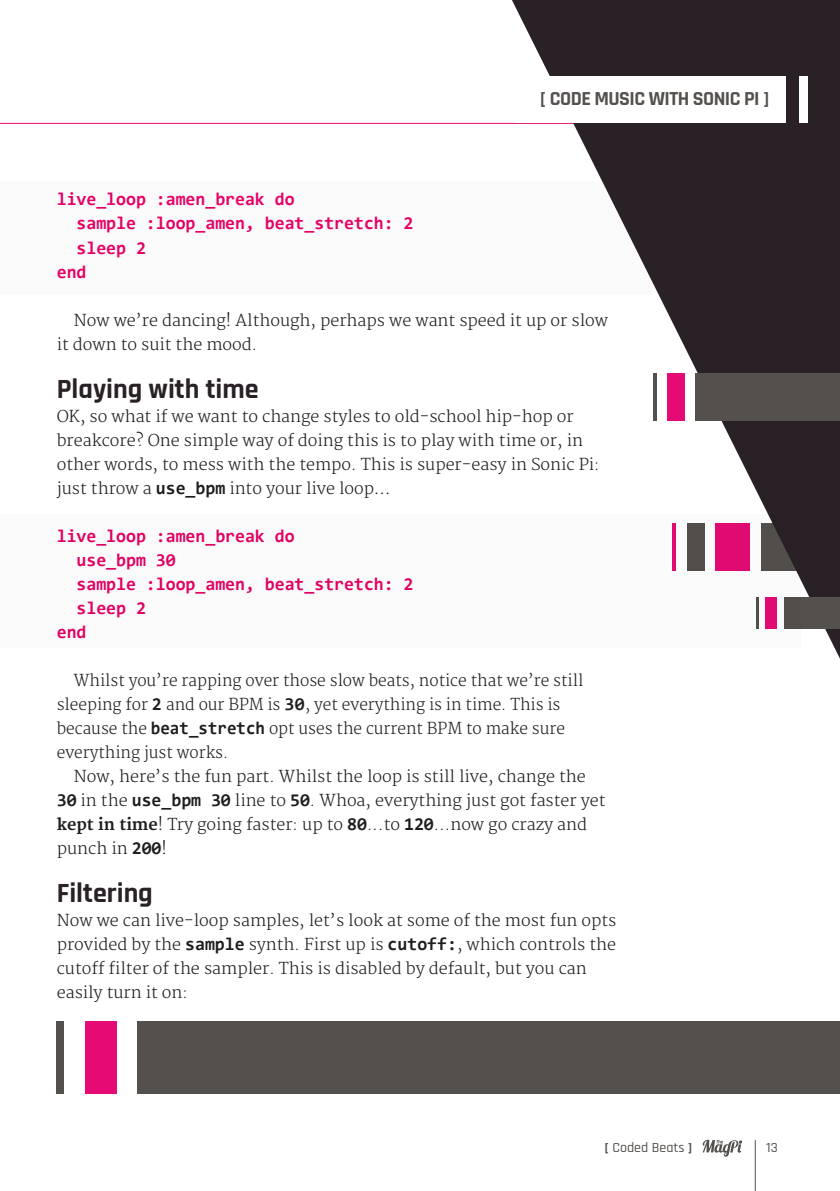
<style>
.page{position:relative;width:840px;height:1191px;background:#fff}
.page>*{position:absolute;margin:0;border:0;box-sizing:border-box;transform-origin:0 0}
.t1{font:700 28px "Rajdhani";color:#292126}
.t2{font:700 20px "Rajdhani";letter-spacing:-.025em;color:#54504e}
.t3{font:700 18px "Consolas";color:#e60064}
.t4{font:300 16px/24px "Merriweather";color:#1d1d1b}
.t5{font:300 16px/24px "Merriweather";color:#1d1d1b;scale:.96 1}
.t6{font:500 14px "Rajdhani";color:#54504e}
.s1{font-family:"Consolas";font-weight:700;font-size:18px}
.s2{font-weight:700}
</style>
<div class="page">
<hr style="left:754px;top:1140px;width:1px;height:51px;background:#54504e">
<svg style="left:702px;top:1139px;width:40px;height:17px"></svg>
<hr style="left:0;top:123px;width:782px;height:1px;background:#e60a75">
<div style="left:0;top:181px;width:652px;height:114px;background:#fafafa"></div>
<div style="left:138px;top:1021px;width:701px;height:72px;background:#54504e"></div>
<div style="left:85px;top:1021px;width:32px;height:72px;background:#e60a75"></div>
<div style="left:57px;top:1021px;width:7px;height:72px;background:#54504e"></div>
<svg style="left:511px;top:0;width:328px;height:657px;fill:#292126"></svg>
<div style="left:516px;top:77px;width:269px;height:46px;background:#fff"></div>
<div style="left:798px;top:77px;width:8px;height:46px;background:#fff"></div>
<div style="left:695px;top:373px;width:144px;height:48px;background:#54504e"></div>
<div style="left:667px;top:373px;width:17px;height:48px;background:#e60a75"></div>
<svg style="left:652px;top:373px;width:4px;height:48px"></svg>
<div style="left:784px;top:597px;width:55px;height:32px;background:#54504e"></div>
<div style="left:0;top:514px;width:799px;height:133px;background:#fafafa"></div>
<p class="t2" style="left:539px;top:86px;width:231px">[ CODE MUSIC WITH SONIC PI ]</p>
<p class="t2" style="left:555px;top:86px;width:231px">[ CODE MUSIC WITH SONIC PI ]</p>
<p class="t3" style="left:57px;top:192px;width:239px">live_loop :amen_break do</p>
<p class="t3" style="left:76px;top:216px;width:338px">sample :loop_amen, beat_stretch: 2</p>
<p class="t3" style="left:76px;top:240px;width:71px">sleep 2</p>
<p class="t3" style="left:57px;top:264px;width:31px">end</p>
<p class="t4" style="left:57px;top:308px;width:552px;text-indent:17px">Now we’re dancing! Although, perhaps we want speed it up or slow it down to suit the mood.</p>
<h1 class="t1" style="left:57px;top:371px;width:203px">Playing with time</h1>
<p class="t4" style="left:57px;top:404px;width:544px">OK, so what if we want to change styles to old-school hip-hop or breakcore? One simple way of doing this is to play with time or, in other words, to mess with the tempo. This is super-easy in Sonic Pi: just throw a <span class="s1">use_bpm</span> into your live loop…</p>
<p class="t3" style="left:57px;top:528px;width:239px">live_loop :amen_break do</p>
<p class="t3" style="left:76px;top:552px;width:100px">use_bpm 30</p>
<p class="t3" style="left:76px;top:576px;width:338px">sample :loop_amen, beat_stretch: 2</p>
<p class="t3" style="left:76px;top:600px;width:71px">sleep 2</p>
<p class="t3" style="left:57px;top:624px;width:31px">end</p>
<p class="t5" style="left:57px;top:668px;width:549px;text-indent:17px">Whilst you’re rapping over those slow beats, notice that we’re still sleeping for <span class="s1">2</span> and our BPM is <span class="s1">30</span>, yet everything is in time. This is because the <span class="s1">beat_stretch</span> opt uses the current BPM to make sure everything just works.</p>
<p class="t4" style="left:57px;top:764px;width:550px;text-indent:17px">Now, here’s the fun part. Whilst the loop is still live, change the <span class="s1">30</span> in the <span class="s1">use_bpm 30</span> line to <span class="s1">50</span>. Whoa, everything just got faster yet <span class="s2">kept in time</span>! Try going faster: up to <span class="s1">80</span>...to <span class="s1">120</span>...now go crazy and punch in <span class="s1">200</span>!</p>
<h1 class="t1" style="left:57px;top:875px;width:98px">Filtering</h1>
<p class="t4" style="left:57px;top:908px;width:561px">Now we can live-loop samples, let’s look at some of the most fun opts provided by the <span class="s1">sample</span> synth. First up is <span class="s1">cutoff:</span>, which controls the cutoff filter of the sampler. This is disabled by default, but you can easily turn it on:</p>
<p class="t6" style="left:604px;top:1138px;width:90px"><span class="s2">[</span> Coded Beats <span class="s2">]</span></p>
<p class="t6" style="left:765px;top:1139px;width:13px">13</p>
</div>
